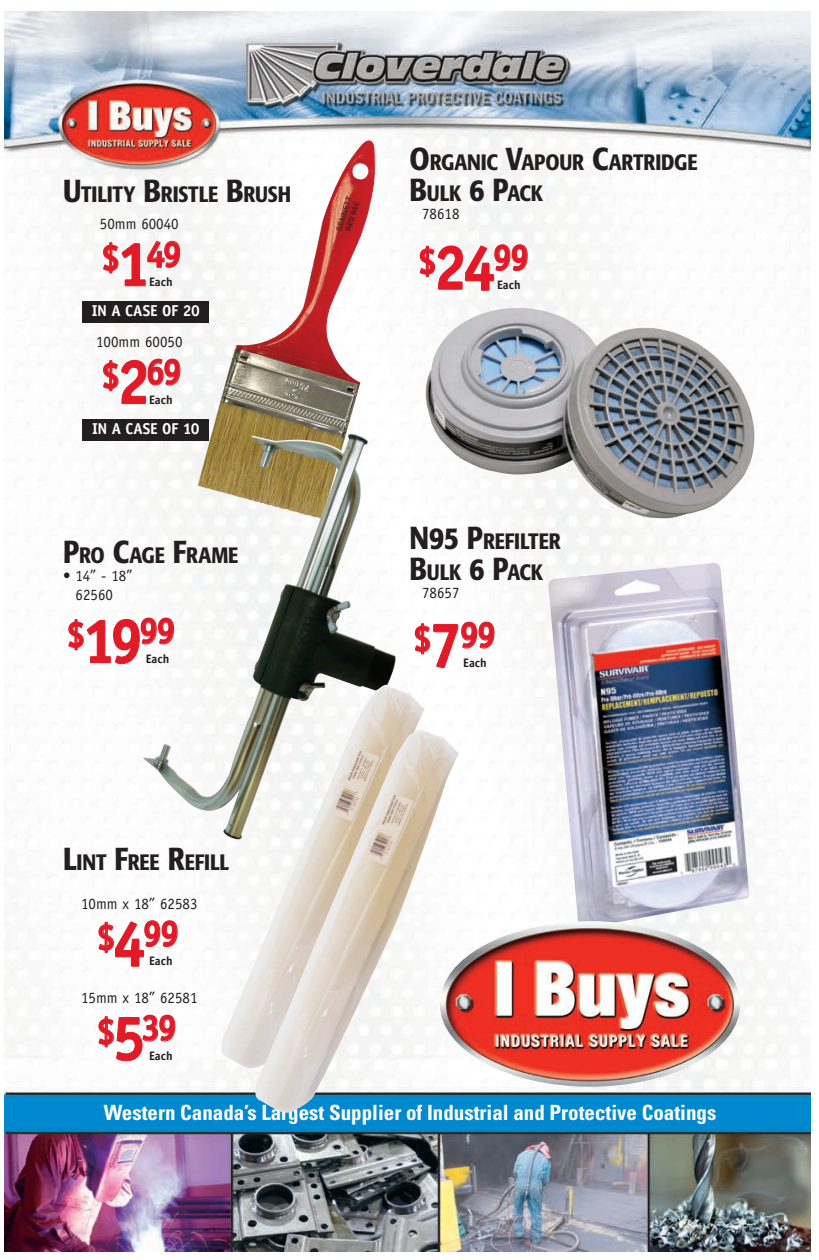
<style>
.page{position:relative;width:819px;height:1260px;background:#fff}
.page>*{position:absolute;margin:0;border:0;box-sizing:border-box;transform-origin:0 0}
.t1{font:700 36.75px "Officina Sans";letter-spacing:-.06em;color:#e21926;scale:.95 1}
.t2{font:500 condensed 22.05px/30.4px "Formata";letter-spacing:-.01em;color:#231f20}
.t3{font:700 condensed 21px "Univers";color:#fff}
.t4{font:15.75px/18.2px "Officina Sans";color:#231f20;text-align:center;scale:.95 1}
.t5{font:700 15.75px "Officina Sans";letter-spacing:-.015em;color:#fefefe}
.t6{font:700 12.25px "Officina Sans";color:#231f20}
.s1{font-size:31.5px}
.s2{font-size:63px}
</style>
<div class="page">
<img style="left:5px;top:11px;width:806px;height:1240px">
<svg style="left:68px;top:617px;width:75px;height:48px"></svg>
<svg style="left:419px;top:244px;width:109px;height:47px"></svg>
<svg style="left:414px;top:621px;width:81px;height:48px"></svg>
<img style="left:197px;top:140px;width:179px;height:380px">
<img style="left:143px;top:433px;width:206px;height:362px">
<svg style="left:98px;top:920px;width:80px;height:47px"></svg>
<svg style="left:98px;top:1014px;width:78px;height:48px"></svg>
<svg style="left:103px;top:240px;width:78px;height:47px"></svg>
<div style="left:82px;top:301px;width:127px;height:21px;background:#231f20"></div>
<svg style="left:103px;top:358px;width:78px;height:46px"></svg>
<div style="left:82px;top:419px;width:127px;height:21px;background:#231f20"></div>
<img style="left:221px;top:685px;width:204px;height:384px">
<img style="left:255px;top:729px;width:204px;height:384px">
<img style="left:426px;top:308px;width:328px;height:210px">
<img style="left:548px;top:563px;width:201px;height:366px">
<img style="left:440px;top:921px;width:300px;height:166px">
<p class="t2" style="left:63px;top:179px;width:230px"><span class="s1">U</span>TILITY <span class="s1">B</span>RISTLE <span class="s1">B</span>RUSH</p>
<p class="t4" style="left:100px;top:215px;width:85px">50mm 60040</p>
<h1 class="t1" style="left:101px;top:231px;width:87px">$<span class="s2">1</span>49</h1>
<p class="t6" style="left:149px;top:274px;width:25px">Each</p>
<p class="t5" style="left:92px;top:301px;width:109px">IN A CASE OF 20</p>
<p class="t4" style="left:96px;top:333px;width:92px">100mm 60050</p>
<h1 class="t1" style="left:101px;top:349px;width:87px">$<span class="s2">2</span>69</h1>
<p class="t6" style="left:149px;top:392px;width:25px">Each</p>
<p class="t5" style="left:92px;top:419px;width:109px">IN A CASE OF 10</p>
<p class="t2" style="left:63px;top:540px;width:177px"><span class="s1">P</span>RO <span class="s1">C</span>AGE <span class="s1">F</span>RAME</p>
<p class="t4" style="left:63px;top:567px;width:75px">• 14” - 18”<br>62560</p>
<h1 class="t1" style="left:66px;top:608px;width:117px">$<span class="s2">19</span>99</h1>
<p class="t6" style="left:146px;top:651px;width:25px">Each</p>
<p class="t2" style="left:63px;top:847px;width:168px"><span class="s1">L</span>INT <span class="s1">F</span>REE <span class="s1">R</span>EFILL</p>
<p class="t4" style="left:81px;top:894px;width:124px">10mm x 18” 62583</p>
<h1 class="t1" style="left:97px;top:910px;width:89px">$<span class="s2">4</span>99</h1>
<p class="t6" style="left:149px;top:954px;width:25px">Each</p>
<p class="t4" style="left:81px;top:989px;width:124px">15mm x 18” 62581</p>
<h1 class="t1" style="left:97px;top:1005px;width:86px">$<span class="s2">5</span>39</h1>
<p class="t6" style="left:149px;top:1048px;width:25px">Each</p>
<p class="t2" style="left:410px;top:147px;width:290px"><span class="s1">O</span>RGANIC <span class="s1">V</span>APOUR <span class="s1">C</span>ARTRIDGE<br><span class="s1">B</span>ULK <span class="s1">6 P</span>ACK</p>
<p class="t4" style="left:422px;top:205px;width:41px">78618</p>
<h1 class="t1" style="left:418px;top:235px;width:119px">$<span class="s2">24</span>99</h1>
<p class="t6" style="left:497px;top:278px;width:25px">Each</p>
<p class="t2" style="left:410px;top:526px;width:153px"><span class="s1">N95 P</span>REFILTER<br><span class="s1">B</span>ULK <span class="s1">6 P</span>ACK</p>
<p class="t4" style="left:422px;top:583px;width:41px">78657</p>
<h1 class="t1" style="left:413px;top:612px;width:89px">$<span class="s2">7</span>99</h1>
<p class="t6" style="left:463px;top:655px;width:25px">Each</p>
<p class="t3" style="left:104px;top:1099px;width:614px">Western Canada’s Largest Supplier of Industrial and Protective Coatings</p>
</div>
